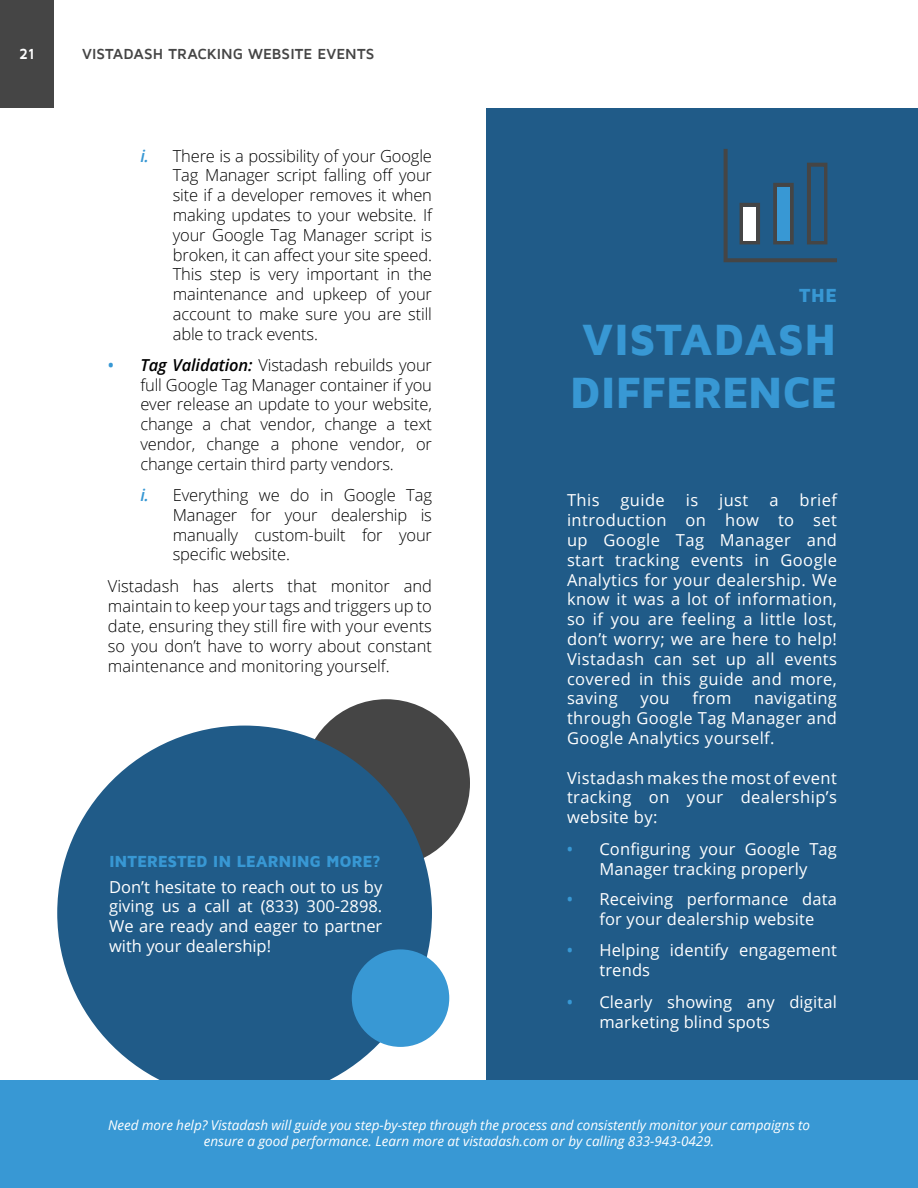
<style>
.page{position:relative;width:918px;height:1188px;background:#fff}
.page>*{position:absolute;margin:0;border:0;box-sizing:border-box;transform-origin:0 0}
.t1{font:900 45px/52.5px "Maven Pro";letter-spacing:-.02em;color:#3898d4}
.t2{font:900 19.5px "Maven Pro";color:#3898d4}
.t3{font:300 16.5px/19.8px "Open Sans";letter-spacing:-.01em;color:#000;text-align:justify}
.t4{font:16.5px/19.8px "Open Sans";letter-spacing:.01em;color:#fff;text-align:justify}
.t5{font:900 16.5px "Maven Pro";letter-spacing:-.02em;color:#3898d4}
.t6{font:600 16.5px "Open Sans";color:#3898d4}
.t7{font:italic 600 16.5px "Open Sans";color:#3898d4}
.t8{font:700 15px "Maven Pro";color:#454545}
.t9{font:700 15px "Maven Pro";color:#fff}
.t10{font:italic 13.5px/16.2px "Open Sans";color:#fff;text-align:center}
.s1{font-weight:600;font-style:italic}
</style>
<div class="page">
<div style="left:486px;top:108px;width:432px;height:972px;background:#205b88"></div>
<svg style="left:724px;top:149px;width:113px;height:113px"></svg>
<div style="left:811px;top:167px;width:12px;height:73px;background:#205b88"></div>
<div style="left:302px;top:699px;width:168px;height:168px;background:#454545;border-radius:50%"></div>
<div style="left:57px;top:726px;width:375px;height:374px;background:#205b88;border-radius:50%"></div>
<div style="left:352px;top:949px;width:97px;height:98px;background:#3898d4;border-radius:50%"></div>
<div style="left:0;top:0;width:54px;height:108px;background:#454545"></div>
<div style="left:0;top:1080px;width:918px;height:108px;background:#3898d4"></div>
<p class="t9" style="left:19px;top:46px;width:17px">21</p>
<p class="t8" style="left:82px;top:46px;width:294px">VISTADASH TRACKING WEBSITE EVENTS</p>
<p class="t6" style="left:108px;top:354px;width:8px">•</p>
<p class="t7" style="left:140px;top:144px;width:10px">i.</p>
<p class="t3" style="left:173px;top:145px;width:261px">There is a possibility of your Google Tag Manager script falling off your site if a developer removes it when making updates to your website. If your Google Tag Manager script is broken, it can affect your site speed.<br>This step is very important in the maintenance and upkeep of your account to make sure you are still able to track events.</p>
<p class="t3" style="left:140px;top:355px;width:293px"><span class="s1">Tag Validation:</span> Vistadash rebuilds your full Google Tag Manager container if you ever release an update to your website, change a chat vendor, change a text vendor, change a phone vendor, or change certain third party vendors.</p>
<p class="t7" style="left:140px;top:484px;width:10px">i.</p>
<p class="t3" style="left:173px;top:485px;width:261px">Everything we do in Google Tag Manager for your dealership is manually custom-built for your specific website.</p>
<p class="t3" style="left:108px;top:576px;width:326px">Vistadash has alerts that monitor and maintain to keep your tags and triggers up to date, ensuring they still fire with your events so you don’t have to worry about constant maintenance and monitoring yourself.</p>
<p class="t5" style="left:109px;top:852px;width:273px">INTERESTED IN LEARNING MORE?</p>
<p class="t4" style="left:109px;top:876px;width:275px">Don’t hesitate to reach out to us by giving us a call at (833) 300-2898.<br>We are ready and eager to partner with your dealership!</p>
<p class="t2" style="left:799px;top:285px;width:39px">THE</p>
<p class="t1" style="left:570px;top:314px;width:269px">VISTADASH<br>DIFFERENCE</p>
<p class="t4" style="left:567px;top:490px;width:272px;text-indent:232px">brief introduction on how to set up Google Tag Manager and start tracking events in Google Analytics for your dealership. We know it was a lot of information, so if you are feeling a little lost, don’t worry; we are here to help!<br>Vistadash can set up all events covered in this guide and more, saving</p>
<p class="t4" style="left:567px;top:490px;width:34px">This</p>
<p class="t4" style="left:620px;top:490px;width:46px">guide</p>
<p class="t4" style="left:686px;top:490px;width:14px">is</p>
<p class="t4" style="left:719px;top:490px;width:31px">just</p>
<p class="t4" style="left:769px;top:490px;width:11px">a</p>
<p class="t4" style="left:640px;top:688px;width:31px">you</p>
<p class="t4" style="left:693px;top:688px;width:40px">from</p>
<p class="t4" style="left:567px;top:688px;width:272px;text-indent:187px">navigating through Google Tag Manager and Google Analytics yourself.</p>
<p class="t4" style="left:567px;top:767px;width:272px">Vistadash makes the most of event tracking on your dealership’s website by:</p>
<p class="t6" style="left:567px;top:837px;width:8px">•</p>
<p class="t4" style="left:599px;top:838px;width:239px">Configuring your Google Tag<br>Manager tracking properly</p>
<p class="t6" style="left:567px;top:888px;width:8px">•</p>
<p class="t4" style="left:599px;top:889px;width:239px">Receiving performance data for your dealership website</p>
<p class="t6" style="left:567px;top:939px;width:8px">•</p>
<p class="t4" style="left:599px;top:940px;width:239px">Helping identify engagement trends</p>
<p class="t6" style="left:567px;top:991px;width:8px">•</p>
<p class="t4" style="left:599px;top:992px;width:239px">Clearly showing any digital marketing blind spots</p>
<p class="t10" style="left:108px;top:1117px;width:704px">Need more help? Vistadash will guide you step-by-step through the process and consistently monitor your campaigns to ensure a good performance. Learn more at vistadash.com or by calling 833-943-0429.</p>
</div>
